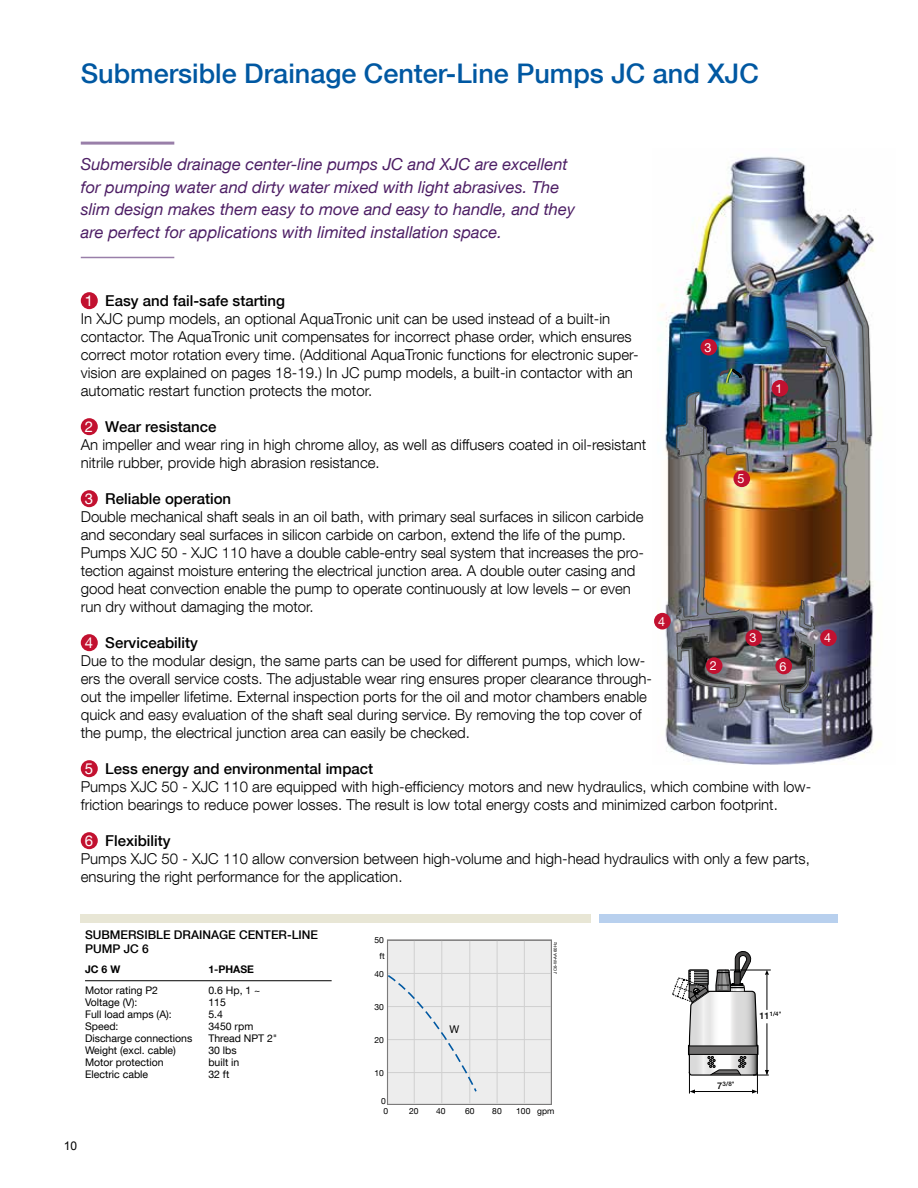
<style>
.page{position:relative;width:918px;height:1188px;background:#fff}
.page>*{position:absolute;margin:0;border:0;box-sizing:border-box;transform-origin:0 0}
.t1{font:500 27px "Helvetica Neue LT Com";color:#0058a2}
.t2{font:italic 16.5px/22.5px "Helvetica Neue LT Com";color:#4d1e65}
.t3{font:300 15px/18px "Helvetica Neue LT Com";color:#000}
.t4{font:12.6px "Helvetica Neue LT Com";color:#fff}
.t5{font:500 12px/13.5px "Helvetica Neue LT Com";color:#000}
.t6{font:12px "Arial";color:#000}
.t7{font:10.65px "Helvetica Neue LT Com";color:#000}
.t8{font:10.5px "Helvetica Neue LT Com";color:#000}
.t9{font:700 10.5px "Helvetica Neue LT Com";color:#000}
.t10{font:8.55px "Helvetica Neue LT Com";color:#000}
.t11{font:500 6.15px "Helvetica Neue LT Com";color:#000}
.t12{font:4.2px "Helvetica Neue LT Com";color:#000}
.s1{font-weight:400;color:#fff}
.s2{font-weight:500}
.s3{font-weight:300}
.s4{font-size:9.15px}
</style>
<div class="page">
<img style="left:654px;top:156px;width:221px;height:609px">
<img style="left:676px;top:392px;width:78px;height:316px">
<img style="left:784px;top:277px;width:87px;height:300px">
<img style="left:776px;top:600px;width:39px;height:113px">
<svg style="left:719px;top:366px;width:25px;height:20px"></svg>
<div style="left:772px;top:380px;width:16px;height:17px;background:#c21130;border-radius:50%"></div>
<div style="left:700px;top:339px;width:17px;height:16px;background:#c21130;border-radius:50%"></div>
<div style="left:733px;top:470px;width:17px;height:17px;background:#c21130;border-radius:50%"></div>
<div style="left:820px;top:629px;width:17px;height:17px;background:#c21130;border-radius:50%"></div>
<div style="left:654px;top:613px;width:17px;height:16px;background:#c21130;border-radius:50%"></div>
<div style="left:745px;top:629px;width:17px;height:17px;background:#c21130;border-radius:50%"></div>
<div style="left:706px;top:657px;width:16px;height:17px;background:#c21130;border-radius:50%"></div>
<div style="left:775px;top:658px;width:17px;height:16px;background:#c21130;border-radius:50%"></div>
<div style="left:81px;top:292px;width:17px;height:17px;background:#c21130;border-radius:50%"></div>
<div style="left:81px;top:418px;width:17px;height:17px;background:#c21130;border-radius:50%"></div>
<div style="left:81px;top:490px;width:17px;height:17px;background:#c21130;border-radius:50%"></div>
<div style="left:81px;top:634px;width:17px;height:17px;background:#c21130;border-radius:50%"></div>
<div style="left:81px;top:760px;width:17px;height:17px;background:#c21130;border-radius:50%"></div>
<div style="left:81px;top:832px;width:17px;height:17px;background:#c21130;border-radius:50%"></div>
<hr style="left:81px;top:142px;width:93px;height:3px;background:#997fa9">
<hr style="left:81px;top:257px;width:93px;height:1px;background:#997fa9">
<div style="left:81px;top:914px;width:510px;height:9px;background:#e8e6d5"></div>
<div style="left:599px;top:914px;width:238px;height:9px;background:#b8d0ee"></div>
<div style="left:388px;top:940px;width:163px;height:164px;background:#ededed"></div>
<hr style="left:388px;top:1039px;width:163px;height:1px;background:#d0d0d0">
<hr style="left:388px;top:1072px;width:163px;height:1px;background:#d0d0d0">
<hr style="left:414px;top:940px;width:1px;height:163px;background:#d0d0d0">
<hr style="left:524px;top:940px;width:1px;height:163px;background:#d0d0d0">
<hr style="left:388px;top:973px;width:163px;height:1px;background:#d0d0d0">
<hr style="left:388px;top:1006px;width:163px;height:1px;background:#d0d0d0">
<hr style="left:442px;top:940px;width:1px;height:163px;background:#d0d0d0">
<hr style="left:470px;top:940px;width:1px;height:163px;background:#d0d0d0">
<hr style="left:497px;top:940px;width:1px;height:163px;background:#d0d0d0">
<svg style="left:389px;top:974px;width:88px;height:119px"></svg>
<div style="left:387px;top:940px;width:165px;height:165px;border:1px solid #7c7b7b"></div>
<hr style="left:85px;top:980px;width:247px;height:1px;background:#000">
<hr style="left:730px;top:970px;width:41px;height:1px;background:#000">
<svg style="left:672px;top:951px;width:97px;height:143px"></svg>
<h1 class="t1" style="left:81px;top:57px;width:680px">Submersible Drainage Center-Line Pumps JC and XJC</h1>
<p class="t2" style="left:81px;top:153px;width:496px">Submersible drainage center-line pumps JC and XJC are excellent for pumping water and dirty water mixed with light abrasives. The slim design makes them easy to move and easy to handle, and they are perfect for applications with limited installation space.</p>
<p class="t3" style="left:81px;top:291px;width:559px"><span class="s1">1</span> <span class="s2">Easy and fail-safe starting<br></span>In XJC pump models, an optional AquaTronic unit can be used instead of a built-in contactor. The AquaTronic unit compensates for incorrect phase order, which ensures correct motor rotation every time. (Additional AquaTronic functions for electronic super&shy;vision are explained on pages 18-19.) In JC pump models, a built-in contactor with an automatic restart function protects the motor.</p>
<p class="t3" style="left:81px;top:417px;width:567px"><span class="s1">2</span> <span class="s2">Wear resistance<br></span>An impeller and wear ring in high chrome alloy, as well as diffusers coated in oil-resistant nitrile rubber, provide high abrasion resistance.</p>
<p class="t3" style="left:81px;top:489px;width:565px"><span class="s1">3</span> <span class="s2">Reliable operation<br></span>Double mechanical shaft seals in an oil bath, with primary seal surfaces in silicon carbide and secondary seal surfaces in silicon carbide on carbon, extend the life of the pump.<br>Pumps XJC 50 - XJC 110 have a double cable-entry seal system that increases the pro&shy;tection against moisture entering the electrical junction area. A double outer casing and good heat convection enable the pump to operate continuously at low levels – or even run dry without damaging the motor.</p>
<p class="t3" style="left:81px;top:633px;width:573px"><span class="s1">4</span> <span class="s2">Serviceability<br></span>Due to the modular design, the same parts can be used for different pumps, which low&shy;ers the overall service costs. The adjustable wear ring ensures proper clearance through&shy;out the impeller lifetime. External inspection ports for the oil and motor chambers enable quick and easy evaluation of the shaft seal during service. By removing the top cover of the pump, the electrical junction area can easily be checked.</p>
<p class="t3" style="left:81px;top:759px;width:732px"><span class="s1">5</span> <span class="s2">Less energy and environmental impact<br></span>Pumps XJC 50 - XJC 110 are equipped with high-efficiency motors and new hydraulics, which combine with low&shy;friction bearings to reduce power losses. The result is low total energy costs and minimized carbon footprint.</p>
<p class="t3" style="left:81px;top:831px;width:731px"><span class="s1">6</span> <span class="s2">Flexibility<br></span>Pumps XJC 50 - XJC 110 allow conversion between high-volume and high-head hydraulics with only a few parts, ensuring the right performance for the application.</p>
<p class="t4" style="left:704px;top:339px;width:9px">3</p>
<p class="t4" style="left:776px;top:381px;width:9px">1</p>
<p class="t4" style="left:737px;top:471px;width:9px">5</p>
<p class="t4" style="left:658px;top:613px;width:9px">4</p>
<p class="t4" style="left:749px;top:630px;width:9px">3</p>
<p class="t4" style="left:710px;top:658px;width:9px">2</p>
<p class="t4" style="left:779px;top:658px;width:9px">6</p>
<p class="t4" style="left:824px;top:630px;width:9px">4</p>
<p class="t5" style="left:85px;top:928px;width:235px">SUBMERSIBLE DRAINAGE CENTER-LINE<br>PUMP JC 6</p>
<p class="t9" style="left:85px;top:963px;width:37px">JC 6 W</p>
<p class="t9" style="left:208px;top:963px;width:47px">1-PHASE</p>
<p class="t8" style="left:85px;top:984px;width:75px">Motor rating P2</p>
<p class="t8" style="left:208px;top:984px;width:54px">0.6 Hp, 1 ~</p>
<p class="t8" style="left:85px;top:996px;width:54px">Voltage (V):</p>
<p class="t8" style="left:208px;top:996px;width:19px">115</p>
<p class="t8" style="left:85px;top:1008px;width:88px">Full load amps (A):</p>
<p class="t8" style="left:208px;top:1008px;width:16px">5.4</p>
<p class="t8" style="left:85px;top:1020px;width:35px">Speed:</p>
<p class="t8" style="left:208px;top:1020px;width:46px">3450 rpm</p>
<p class="t8" style="left:85px;top:1032px;width:109px">Discharge connections</p>
<p class="t8" style="left:208px;top:1032px;width:70px">Thread NPT 2<span class="s3">"</span></p>
<p class="t8" style="left:85px;top:1044px;width:92px">Weight (excl. cable)</p>
<p class="t8" style="left:208px;top:1044px;width:30px">30 lbs</p>
<p class="t8" style="left:85px;top:1056px;width:80px">Motor protection</p>
<p class="t8" style="left:208px;top:1056px;width:33px">built in</p>
<p class="t8" style="left:85px;top:1068px;width:65px">Electric cable</p>
<p class="t8" style="left:208px;top:1068px;width:23px">32 ft</p>
<p class="t6" style="left:64px;top:1138px;width:15px">10</p>
<p class="t10" style="left:374px;top:935px;width:11px">50</p>
<p class="t10" style="left:374px;top:968px;width:11px">40</p>
<p class="t10" style="left:374px;top:1001px;width:11px">30</p>
<p class="t10" style="left:374px;top:1035px;width:11px">20</p>
<p class="t10" style="left:374px;top:1067px;width:11px">10</p>
<p class="t10" style="left:381px;top:1096px;width:6px">0</p>
<p class="t10" style="left:380px;top:951px;width:7px">ft</p>
<p class="t7" style="left:449px;top:1022px;width:11px">W</p>
<p class="t12" style="left:553px;top:974px;width:33px;rotate:-90deg">JC6-W-AA 60Hz</p>
<p class="t10" style="left:383px;top:1105px;width:6px">0</p>
<p class="t10" style="left:409px;top:1105px;width:11px">20</p>
<p class="t10" style="left:436px;top:1105px;width:11px">40</p>
<p class="t10" style="left:465px;top:1105px;width:11px">60</p>
<p class="t10" style="left:492px;top:1105px;width:11px">80</p>
<p class="t10" style="left:516px;top:1105px;width:40px">100 gpm</p>
<p class="t11" style="left:717px;top:1081px;width:19px"><span class="s4">7</span>3/8"</p>
<p class="t11" style="left:760px;top:1010px;width:23px"><span class="s4">11</span>1/4"</p>
</div>
